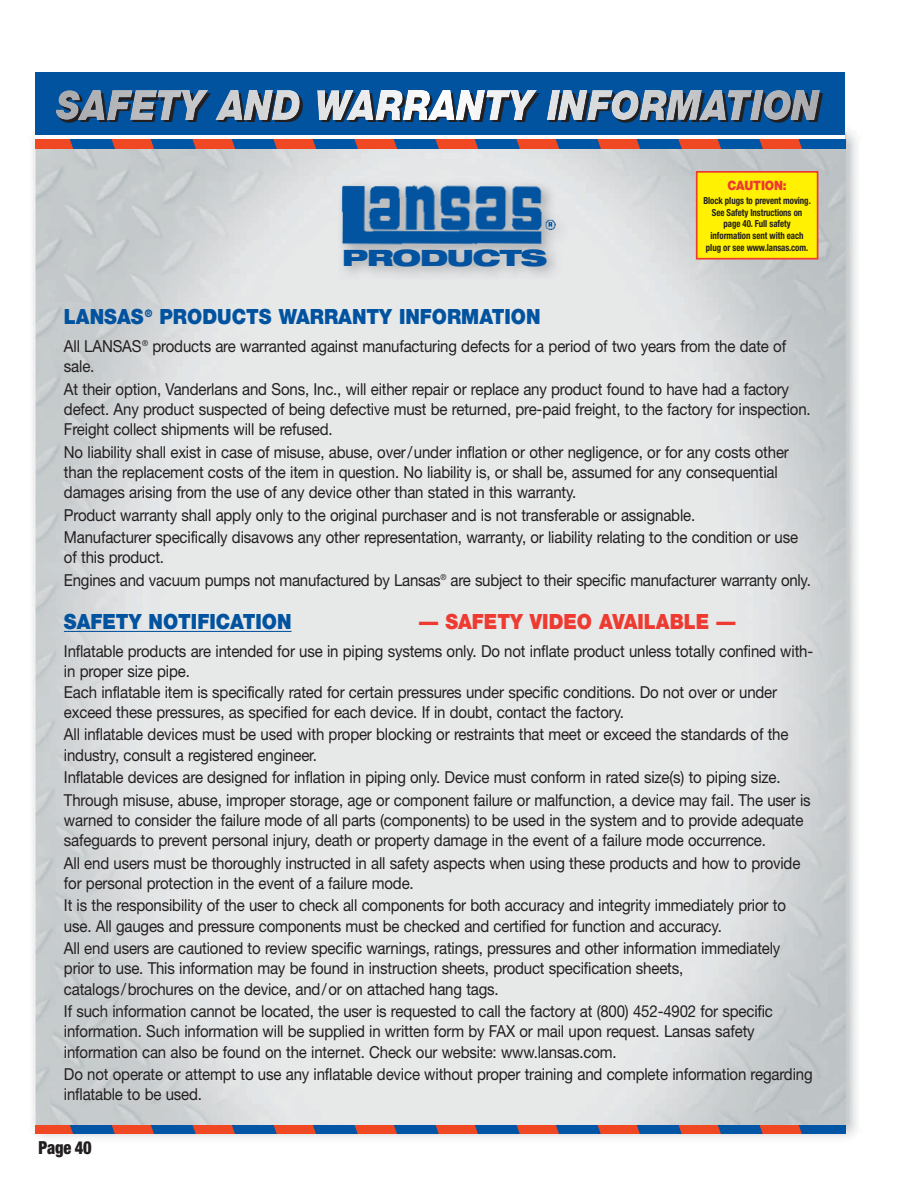
<style>
.page{position:relative;width:918px;height:1188px;background:#fff}
.page>*{position:absolute;margin:0;border:0;box-sizing:border-box;transform-origin:0 0}
.t1{font:italic 900 40.5px "Helvetica Neue";color:#231f20;scale:.91 1}
.t2{font:900 expanded 22.5px "Helvetica Neue";letter-spacing:-.04em;color:#0153a0;scale:1.22 1}
.t3{font:900 21px "Helvetica Neue";color:#0153a0;scale:.91 1}
.t4{font:900 21px "Helvetica Neue";color:#ee3b32;scale:.91 1}
.t5{font:900 condensed 18px "Helvetica Neue";letter-spacing:-.01em;color:#231f20;scale:.91 1}
.t6{font:16.5px/20.2px "Helvetica Neue";letter-spacing:-.01em;color:#231f20;scale:.91 1}
.t7{font:900 12.9px "Helvetica Neue";letter-spacing:-.015em;color:#ee3b32;scale:.91 1}
.t8{font:700 condensed 9.75px/11.9px "Helvetica Neue";letter-spacing:-.01em;color:#231f20;text-align:center;scale:.91 1}
</style>
<div class="page">
<img style="left:32px;top:130px;width:825px;height:1008px">
<div style="left:35px;top:72px;width:810px;height:63px;background:#0153a0"></div>
<hr style="left:64px;top:631px;width:180px;height:1px;background:#0153a0">
<hr style="left:243px;top:631px;width:49px;height:1px;background:#0153a0">
<img style="left:340px;top:181px;width:219px;height:68px">
<div style="left:35px;top:135px;width:810px;height:5px;background:#fff"></div>
<svg style="left:35px;top:140px;width:810px;height:8px;background:#744e65"></svg>
<svg style="left:35px;top:1125px;width:810px;height:9px;background:#744e65"></svg>
<svg style="left:55px;top:90px;width:617px;height:30px"></svg>
<div style="left:697px;top:172px;width:121px;height:87px;background:#fff101"></div>
<div style="left:696px;top:171px;width:122px;height:89px;border:2px solid #ee3b32"></div>
<h1 class="t1" style="left:58px;top:92px;width:841px">SAFETY AND WARRANTY INFORMATION</h1>
<h2 class="t2" style="left:342px;top:249px;width:170px">PRODUCTS</h2>
<p class="t7" style="left:727px;top:180px;width:67px">CAUTION:</p>
<p class="t8" style="left:703px;top:195px;width:120px">Block plugs to prevent moving.<br>See Safety Instructions on page 40. Full safety information sent with each plug or see www.lansas.com.</p>
<p class="t3" style="left:64px;top:309px;width:525px">LANSAS<sup>®</sup> PRODUCTS WARRANTY INFORMATION</p>
<p class="t6" style="left:64px;top:337px;width:795px">All LANSAS<sup>®</sup> products are warranted against manufacturing defects for a period of two years from the date of sale.</p>
<p class="t6" style="left:64px;top:380px;width:822px">At their option, Vanderlans and Sons, Inc., will either repair or replace any product found to have had a factory defect. Any product suspected of being defective must be returned, pre-paid freight, to the factory for inspection.<br>Freight collect shipments will be refused.</p>
<p class="t6" style="left:64px;top:443px;width:798px">No liability shall exist in case of misuse, abuse, over/under inflation or other negligence, or for any costs other than the replacement costs of the item in question. No liability is, or shall be, assumed for any consequential damages arising from the use of any device other than stated in this warranty.</p>
<p class="t6" style="left:64px;top:505px;width:808px;line-height:22.5px">Product warranty shall apply only to the original purchaser and is not transferable or assignable.<br>Manufacturer specifically disavows any other representation, warranty, or liability relating to the condition or use</p>
<p class="t6" style="left:64px;top:548px;width:822px;line-height:22.5px">of this product.<br>Engines and vacuum pumps not manufactured by Lansas<sup>®</sup> are subject to their specific manufacturer warranty only.</p>
<p class="t3" style="left:64px;top:614px;width:252px">SAFETY NOTIFICATION</p>
<p class="t4" style="left:419px;top:614px;width:349px">— SAFETY VIDEO AVAILABLE —</p>
<p class="t6" style="left:64px;top:643px;width:825px">Inflatable products are intended for use in piping systems only. Do not inflate product unless totally confined with&shy;in proper size pipe.<br>Each inflatable item is specifically rated for certain pressures under specific conditions. Do not over or under exceed these pressures, as specified for each device. If in doubt, contact the factory.</p>
<p class="t6" style="left:64px;top:726px;width:798px">All inflatable devices must be used with proper blocking or restraints that meet or exceed the standards of the industry, consult a registered engineer.</p>
<p class="t6" style="left:64px;top:768px;width:822px;line-height:22.5px">Inflatable devices are designed for inflation in piping only. Device must conform in rated size(s) to piping size.<br>Through misuse, abuse, improper storage, age or component failure or malfunction, a device may fail. The user is</p>
<p class="t6" style="left:64px;top:811px;width:814px">warned to consider the failure mode of all parts (components) to be used in the system and to provide adequate safeguards to prevent personal injury, death or property damage in the event of a failure mode occurrence.</p>
<p class="t6" style="left:64px;top:854px;width:811px">All end users must be thoroughly instructed in all safety aspects when using these products and how to provide for personal protection in the event of a failure mode.</p>
<p class="t6" style="left:64px;top:897px;width:795px">It is the responsibility of the user to check all components for both accuracy and integrity immediately prior to use. All gauges and pressure components must be checked and certified for function and accuracy.</p>
<p class="t6" style="left:64px;top:940px;width:789px">All end users are cautioned to review specific warnings, ratings, pressures and other information immediately prior to use. This information may be found in instruction sheets, product specification sheets, catalogs/brochures on the device, and/or on attached hang tags.</p>
<p class="t6" style="left:64px;top:1003px;width:781px">If such information cannot be located, the user is requested to call the factory at (800) 452-4902 for specific information. Such information will be supplied in written form by FAX or mail upon request. Lansas safety information can also be found on the internet. Check our website: www.lansas.com.</p>
<p class="t6" style="left:64px;top:1066px;width:824px">Do not operate or attempt to use any inflatable device without proper training and complete information regarding inflatable to be used.</p>
<p class="t5" style="left:38px;top:1141px;width:60px">Page 40</p>
</div>
